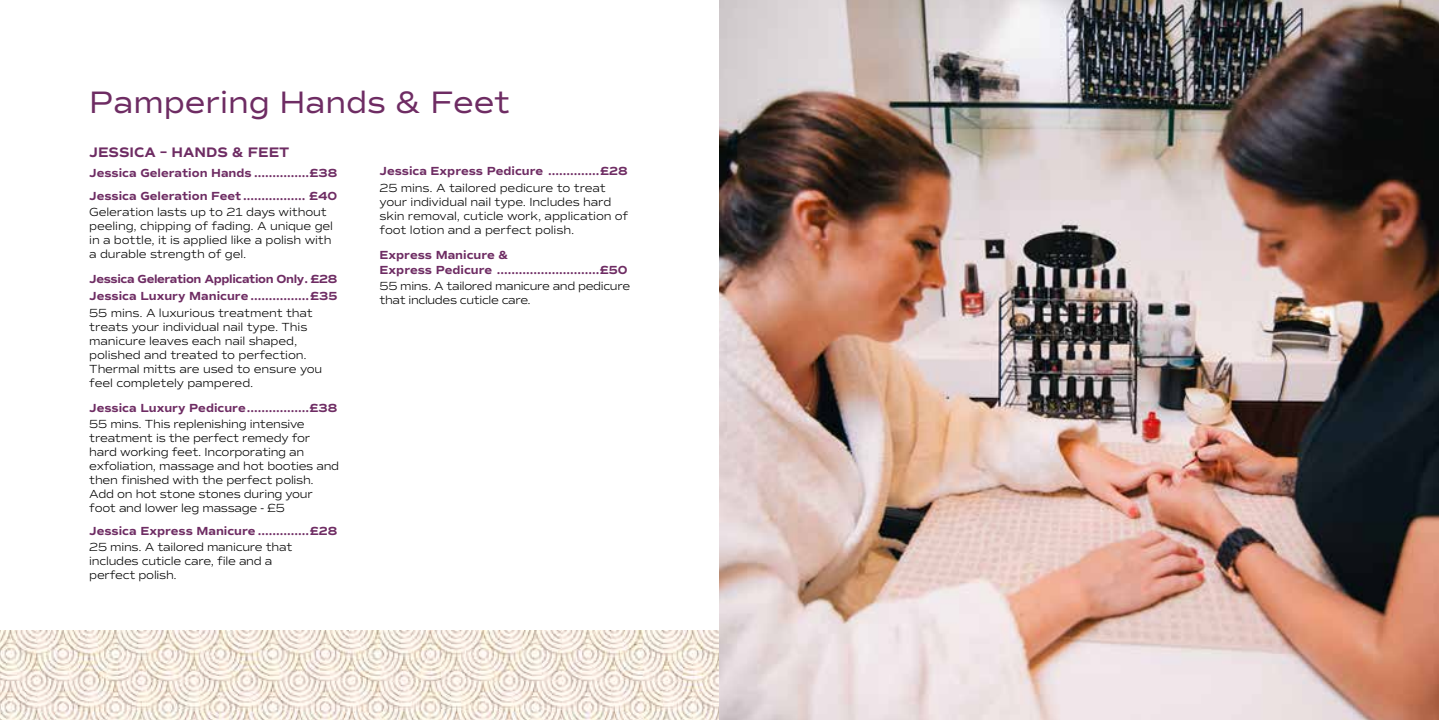
<style>
.page{position:relative;width:1439px;height:720px;background:#fff}
.page>*{position:absolute;margin:0;border:0;box-sizing:border-box;transform-origin:0 0}
.t1{font:31.5px "Commuters Sans";color:#6e2c63}
.t2{font:700 14px "Commuters Sans";color:#6e2c63}
.t3{font:300 11.9px/14px "Commuters Sans";letter-spacing:-.01em;color:#000}
.t4{font:700 11.9px/22.4px "Commuters Sans";color:#6e2c63}
.t5{font:700 11.9px/17.3px "Commuters Sans";letter-spacing:-.03em;color:#6e2c63}
.t6{font:300 11.9px/14px "Commuters Sans";letter-spacing:-.03em;color:#000}
</style>
<div class="page">
<img style="left:0;top:630px;width:719px;height:89px">
<img style="left:719px;top:0;width:720px;height:719px">
<h1 class="t1" style="left:89px;top:83px;width:422px">Pampering Hands &amp; Feet</h1>
<p class="t2" style="left:89px;top:144px;width:202px">JESSICA – HANDS &amp; FEET</p>
<p class="t4" style="left:89px;top:162px;width:250px">Jessica Geleration Hands ...............£38<br>Jessica Geleration Feet ................. £40</p>
<p class="t3" style="left:89px;top:205px;width:245px">Geleration lasts up to 21 days without peeling, chipping of fading. A unique gel in a bottle, it is applied like a polish with a durable strength of gel.</p>
<p class="t5" style="left:89px;top:270px;width:250px">Jessica Geleration Application Only. £28<br>Jessica Luxury Manicure ................£35</p>
<p class="t3" style="left:89px;top:305px;width:235px">55 mins. A luxurious treatment that treats your individual nail type. This manicure leaves each nail shaped, polished and treated to perfection.<br>Thermal mitts are used to ensure you feel completely pampered.</p>
<p class="t4" style="left:89px;top:396px;width:250px">Jessica Luxury Pedicure.................£38</p>
<p class="t3" style="left:89px;top:417px;width:251px">55 mins. This replenishing intensive treatment is the perfect remedy for hard working feet. Incorporating an exfoliation, massage and hot booties and then finished with the perfect polish.<br>Add on hot stone stones during your foot and lower leg massage - £5</p>
<p class="t4" style="left:89px;top:519px;width:250px">Jessica Express Manicure ..............£28</p>
<p class="t3" style="left:89px;top:539px;width:204px">25 mins. A tailored manicure that includes cuticle care, file and a perfect polish.</p>
<p class="t4" style="left:379px;top:160px;width:250px">Jessica Express Pedicure ..............£28</p>
<p class="t3" style="left:379px;top:181px;width:250px">25 mins. A tailored pedicure to treat your individual nail type. Includes hard skin removal, cuticle work, application of foot lotion and a perfect polish.</p>
<p class="t4" style="left:379px;top:247px;width:250px;line-height:14.9px">Express Manicure &amp;<br>Express Pedicure ............................£50</p>
<p class="t6" style="left:379px;top:279px;width:252px">55 mins. A tailored manicure and pedicure that includes cuticle care.</p>
</div>
